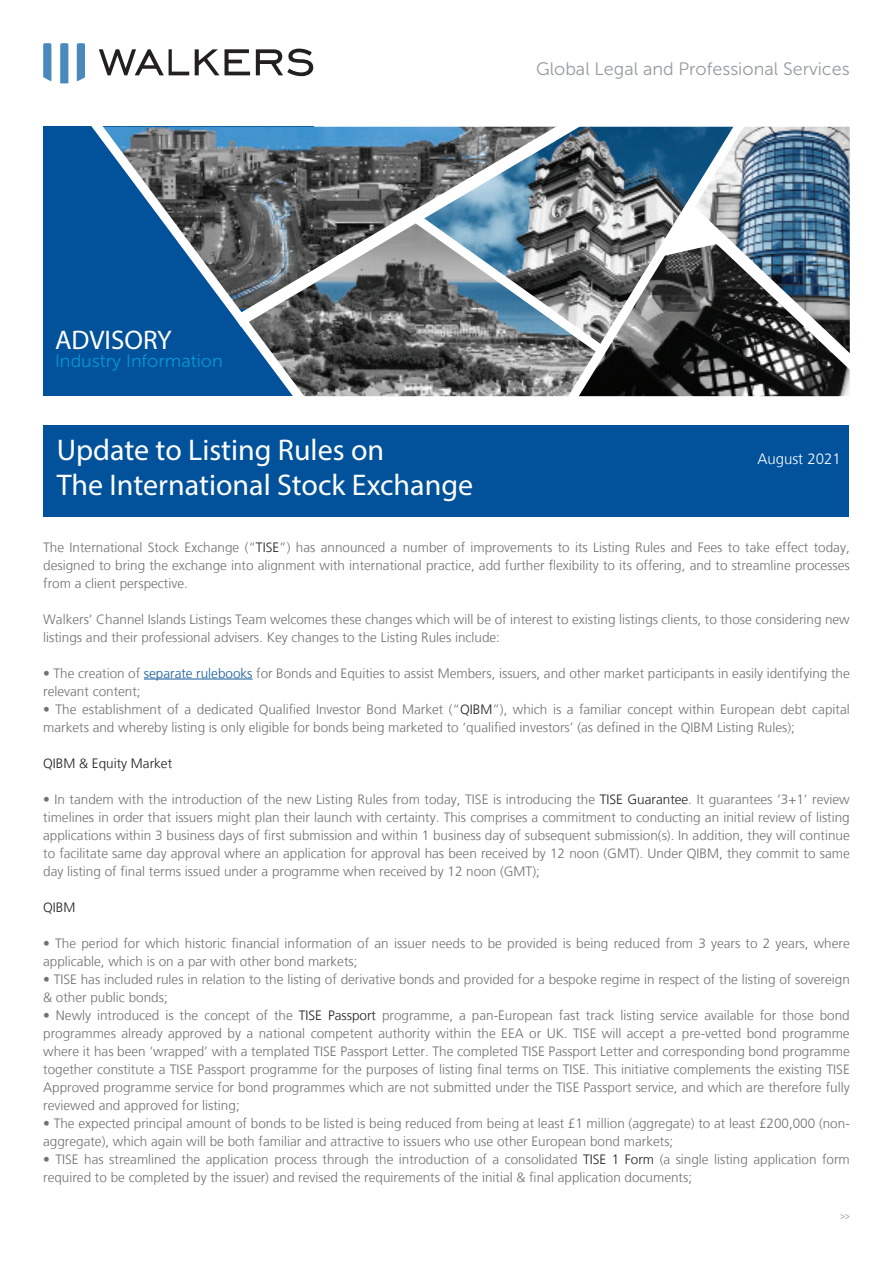
<style>
.page{position:relative;width:893px;height:1263px;background:#fff}
.page>*{position:absolute;margin:0;border:0;box-sizing:border-box;transform-origin:0 0}
.t1{font:30px/34.5px "Myriad Pro";color:#fff}
.t2{font:27px "Myriad Pro";color:#fff}
.t3{font:18px "Museo Sans 300";color:#959ca1}
.t4{font:18px "Museo Sans 300";color:#0696d7}
.t5{font:300 15px "Frutiger LT";color:#fff}
.t6{font:300 13.5px/18px "Frutiger LT";color:#717074}
.t7{font:300 13.5px "Frutiger LT";color:#231f20}
.t8{font:12px "Museo Sans 300";color:#959ca1;scale:.75 1}
.s1{color:#231f20}
.s2{color:#175d9e}
</style>
<div class="page">
<svg style="left:99px;top:49px;width:90px;height:26px"></svg>
<svg style="left:195px;top:49px;width:55px;height:26px"></svg>
<svg style="left:256px;top:49px;width:57px;height:27px"></svg>
<svg style="left:43px;top:43px;width:8px;height:38px"></svg>
<svg style="left:60px;top:43px;width:8px;height:40px"></svg>
<svg style="left:77px;top:43px;width:8px;height:38px"></svg>
<div style="left:43px;top:127px;width:270px;height:269px;background:#01529a"></div>
<img style="left:313px;top:338px;width:245px;height:58px">
<img style="left:753px;top:127px;width:97px;height:66px">
<svg style="left:76px;top:126px;width:237px;height:271px"></svg>
<svg style="left:221px;top:126px;width:337px;height:212px;background:#6b767f"></svg>
<svg style="left:402px;top:205px;width:156px;height:158px;background:#798993"></svg>
<svg style="left:558px;top:126px;width:195px;height:271px;background:#6f7c85"></svg>
<img style="left:659px;top:193px;width:191px;height:195px">
<div style="left:43px;top:425px;width:806px;height:92px;background:#01529a"></div>
<hr style="left:144px;top:679px;width:109px;height:1px;background:#175d9e">
<h3 class="t3" style="left:536px;top:59px;width:315px">Global Legal and Professional Services</h3>
<h2 class="t2" style="left:55px;top:324px;width:118px">ADVISORY</h2>
<h3 class="t4" style="left:55px;top:351px;width:169px">Industry Information</h3>
<p class="t1" style="left:57px;top:432px;width:418px">Update to Listing Rules on<br>The International Stock Exchange</p>
<p class="t5" style="left:757px;top:450px;width:85px">August 2021</p>
<p class="t6" style="left:43px;top:538px;width:808px;text-align:justify">The International Stock Exchange (“<span class="s1">TISE</span>”) has announced a number of improvements to its Listing Rules and Fees to take effect today, designed to bring the exchange into alignment with international practice, add further flexibility to its offering, and to streamline processes from a client perspective.</p>
<p class="t6" style="left:43px;top:610px;width:808px">Walkers’ Channel Islands Listings Team welcomes these changes which will be of interest to existing listings clients, to those considering new listings and their professional advisers. Key changes to the Listing Rules include:</p>
<p class="t6" style="left:43px;top:664px;width:808px">• The creation of <span class="s2">separate rulebooks</span> for Bonds and Equities to assist Members, issuers, and other market participants in easily identifying the relevant content;</p>
<p class="t6" style="left:43px;top:700px;width:808px">• The establishment of a dedicated Qualified Investor Bond Market (“<span class="s1">QIBM</span>”), which is a familiar concept within European debt capital markets and whereby listing is only eligible for bonds being marketed to ‘qualified investors’ (as defined in the QIBM Listing Rules);</p>
<p class="t7" style="left:43px;top:756px;width:131px">QIBM &amp; Equity Market</p>
<p class="t6" style="left:43px;top:790px;width:808px;text-align:justify">• In tandem with the introduction of the new Listing Rules from today, TISE is introducing the <span class="s1">TISE Guarantee</span>. It guarantees ‘3+1’ review timelines in order that issuers might plan their launch with certainty. This comprises a commitment to conducting an initial review of listing applications within 3 business days of first submission and within 1 business day of subsequent submission(s). In addition, they will continue to facilitate same day approval where an application for approval has been received by 12 noon (GMT). Under QIBM, they commit to same day listing of final terms issued under a programme when received by 12 noon (GMT);</p>
<p class="t7" style="left:43px;top:900px;width:34px">QIBM</p>
<p class="t6" style="left:43px;top:934px;width:808px">• The period for which historic financial information of an issuer needs to be provided is being reduced from 3 years to 2 years, where applicable, which is on a par with other bond markets;</p>
<p class="t6" style="left:43px;top:970px;width:808px">• TISE has included rules in relation to the listing of derivative bonds and provided for a bespoke regime in respect of the listing of sovereign &amp; other public bonds;</p>
<p class="t6" style="left:43px;top:1006px;width:808px;text-align:justify">• Newly introduced is the concept of the <span class="s1">TISE Passport</span> programme, a pan-European fast track listing service available for those bond programmes already approved by a national competent authority within the EEA or UK. TISE will accept a pre-vetted bond programme where it has been ‘wrapped’ with a templated TISE Passport Letter. The completed TISE Passport Letter and corresponding bond programme together constitute a TISE Passport programme for the purposes of listing final terms on TISE. This initiative complements the existing TISE Approved programme service for bond programmes which are not submitted under the TISE Passport service, and which are therefore fully reviewed and approved for listing;</p>
<p class="t6" style="left:43px;top:1114px;width:808px">• The expected principal amount of bonds to be listed is being reduced from being at least £1 million (aggregate) to at least £200,000 (non&shy;aggregate), which again will be both familiar and attractive to issuers who use other European bond markets;</p>
<p class="t6" style="left:43px;top:1150px;width:808px">• TISE has streamlined the application process through the introduction of a consolidated <span class="s1">TISE 1 Form</span> (a single listing application form required to be completed by the issuer) and revised the requirements of the initial &amp; final application documents;</p>
<p class="t8" style="left:840px;top:1209px;width:15px">&gt;&gt;</p>
</div>
